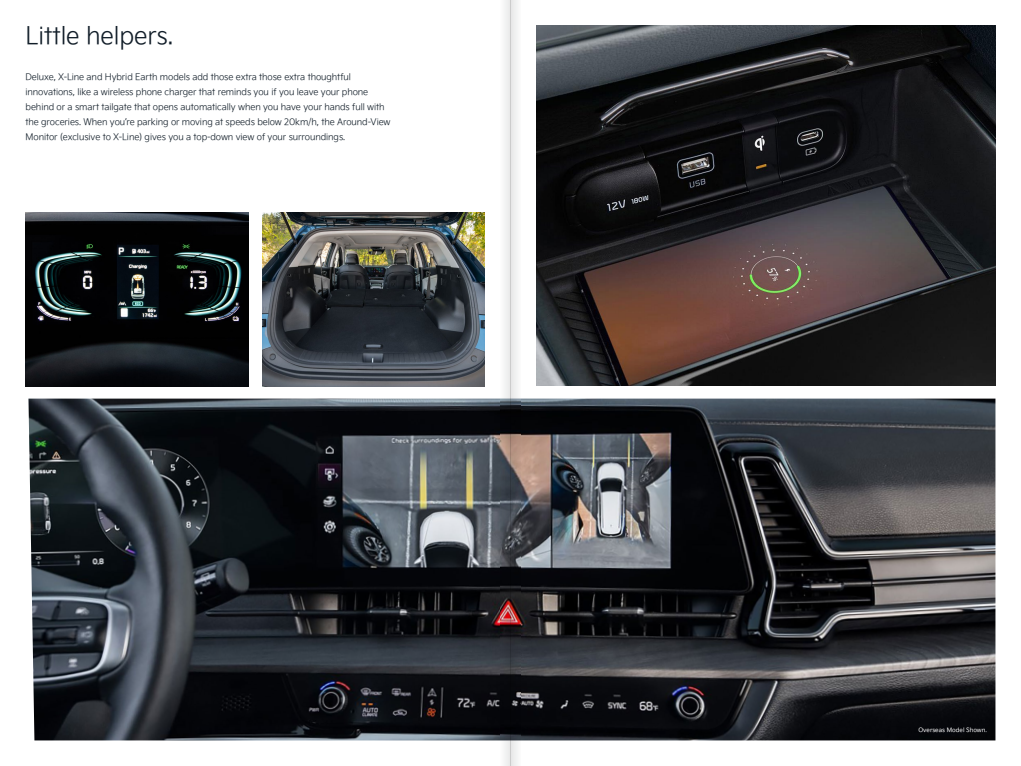
<style>
.page{position:relative;width:1021px;height:766px;background:#fff}
.page>*{position:absolute;margin:0;border:0;box-sizing:border-box;transform-origin:0 0}
.t1{font:24px "Kia Signature OTF Light";letter-spacing:-.005em;color:#121e29}
.t2{font:9px/15px "Kia Signature OTF Light";letter-spacing:-.01em;color:#121e29}
.t3{font:6px "Kia Signature OTF Regular";color:#fff}
</style>
<div class="page">
<img style="left:28px;top:398px;width:967px;height:342px">
<img style="left:536px;top:26px;width:459px;height:360px">
<img style="left:26px;top:213px;width:222px;height:173px">
<img style="left:262px;top:213px;width:223px;height:173px">
<svg style="left:510px;top:0;width:11px;height:765px"></svg>
<svg style="left:500px;top:0;width:10px;height:765px"></svg>
<h1 class="t1" style="left:26px;top:18px;width:149px">Little helpers.</h1>
<p class="t2" style="left:26px;top:69px;width:366px">Deluxe, X-Line and Hybrid Earth models add those extra those extra thoughtful innovations, like a wireless phone charger that reminds you if you leave your phone behind or a smart tailgate that opens automatically when you have your hands full with the groceries. When you’re parking or moving at speeds below 20km/h, the Around-View Monitor (exclusive to X-Line) gives you a top-down view of your surroundings.</p>
<p class="t3" style="left:918px;top:725px;width:70px">Overseas Model Shown.</p>
</div>
